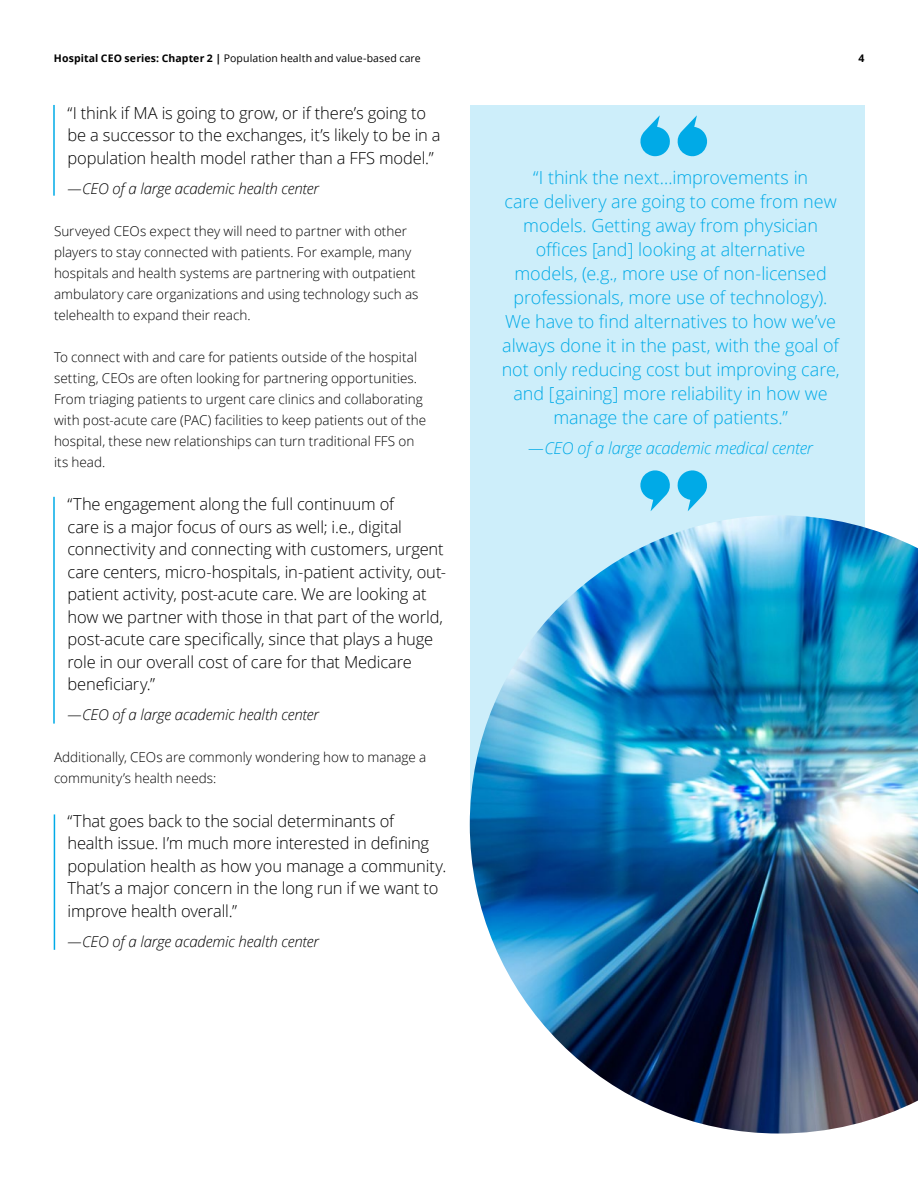
<style>
.page{position:relative;width:918px;height:1188px;background:#fff}
.page>*{position:absolute;margin:0;border:0;box-sizing:border-box;transform-origin:0 0}
.t1{font:300 18px/24px "Open Sans";letter-spacing:-.005em;color:#00aae7;text-align:center}
.t2{font:300 16.5px/22.5px "Open Sans";letter-spacing:-.01em;color:#000}
.t3{font:italic 300 16.5px "Open Sans";letter-spacing:-.015em;color:#00aae7}
.t4{font:italic 300 15px "Open Sans";letter-spacing:-.01em;color:#000}
.t5{font:300 13.5px/21px "Open Sans";color:#000}
.t6{font:10.5px "Open Sans";letter-spacing:.01em;color:#000}
.t7{font:700 10.5px "Open Sans";color:#000}
.s1{font-weight:700}
</style>
<div class="page">
<div style="left:470px;top:105px;width:394px;height:709px;background:#cdeefa"></div>
<img style="left:470px;top:515px;width:448px;height:619px">
<hr style="left:53px;top:105px;width:2px;height:91px;background:#00aae7">
<hr style="left:53px;top:497px;width:2px;height:227px;background:#00aae7">
<hr style="left:54px;top:814px;width:1px;height:136px;background:#00aae7">
<svg style="left:677px;top:115px;width:30px;height:41px"></svg>
<svg style="left:640px;top:115px;width:30px;height:41px"></svg>
<svg style="left:640px;top:470px;width:30px;height:41px"></svg>
<svg style="left:677px;top:470px;width:30px;height:41px"></svg>
<p class="t6" style="left:54px;top:51px;width:368px"><span class="s1">Hospital CEO series: Chapter 2 |</span> Population health and value-based care</p>
<p class="t2" style="left:68px;top:101px;width:375px">“I think if MA is going to grow, or if there’s going to be a successor to the exchanges, it’s likely to be in a population health model rather than a FFS model.”</p>
<p class="t4" style="left:68px;top:178px;width:253px">—CEO of a large academic health center</p>
<p class="t5" style="left:54px;top:220px;width:366px">Surveyed CEOs expect they will need to partner with other players to stay connected with patients. For example, many hospitals and health systems are partnering with outpatient ambulatory care organizations and using technology such as telehealth to expand their reach.</p>
<p class="t5" style="left:54px;top:346px;width:374px">To connect with and care for patients outside of the hospital setting, CEOs are often looking for partnering opportunities.<br>From triaging patients to urgent care clinics and collaborating with post-acute care (PAC) facilities to keep patients out of the hospital, these new relationships can turn traditional FFS on its head.</p>
<p class="t2" style="left:68px;top:493px;width:380px">“The engagement along the full continuum of<br>care is a major focus of ours as well; i.e., digital connectivity and connecting with customers, urgent care centers, micro-hospitals, in-patient activity, out&shy;patient activity, post-acute care. We are looking at how we partner with those in that part of the world, post-acute care specifically, since that plays a huge role in our overall cost of care for that Medicare beneficiary.”</p>
<p class="t4" style="left:68px;top:705px;width:253px">—CEO of a large academic health center</p>
<p class="t5" style="left:54px;top:747px;width:374px">Additionally, CEOs are commonly wondering how to manage a community’s health needs:</p>
<p class="t2" style="left:68px;top:809px;width:380px">“That goes back to the social determinants of<br>health issue. I’m much more interested in defining population health as how you manage a community.<br>That’s a major concern in the long run if we want to improve health overall.”</p>
<p class="t4" style="left:68px;top:931px;width:253px">—CEO of a large academic health center</p>
<p class="t7" style="left:858px;top:51px;width:7px">4</p>
<p class="t1" style="left:502px;top:165px;width:339px">“I think the next…improvements in<br>care delivery are going to come from new models. Getting away from physician offices [and] looking at alternative<br>models, (e.g., more use of non-licensed professionals, more use of technology).<br>We have to find alternatives to how we’ve always done it in the past, with the goal of not only reducing cost but improving care, and [gaining] more reliability in how we manage the care of patients.”</p>
<p class="t3" style="left:528px;top:436px;width:286px">—CEO of a large academic medical center</p>
</div>
